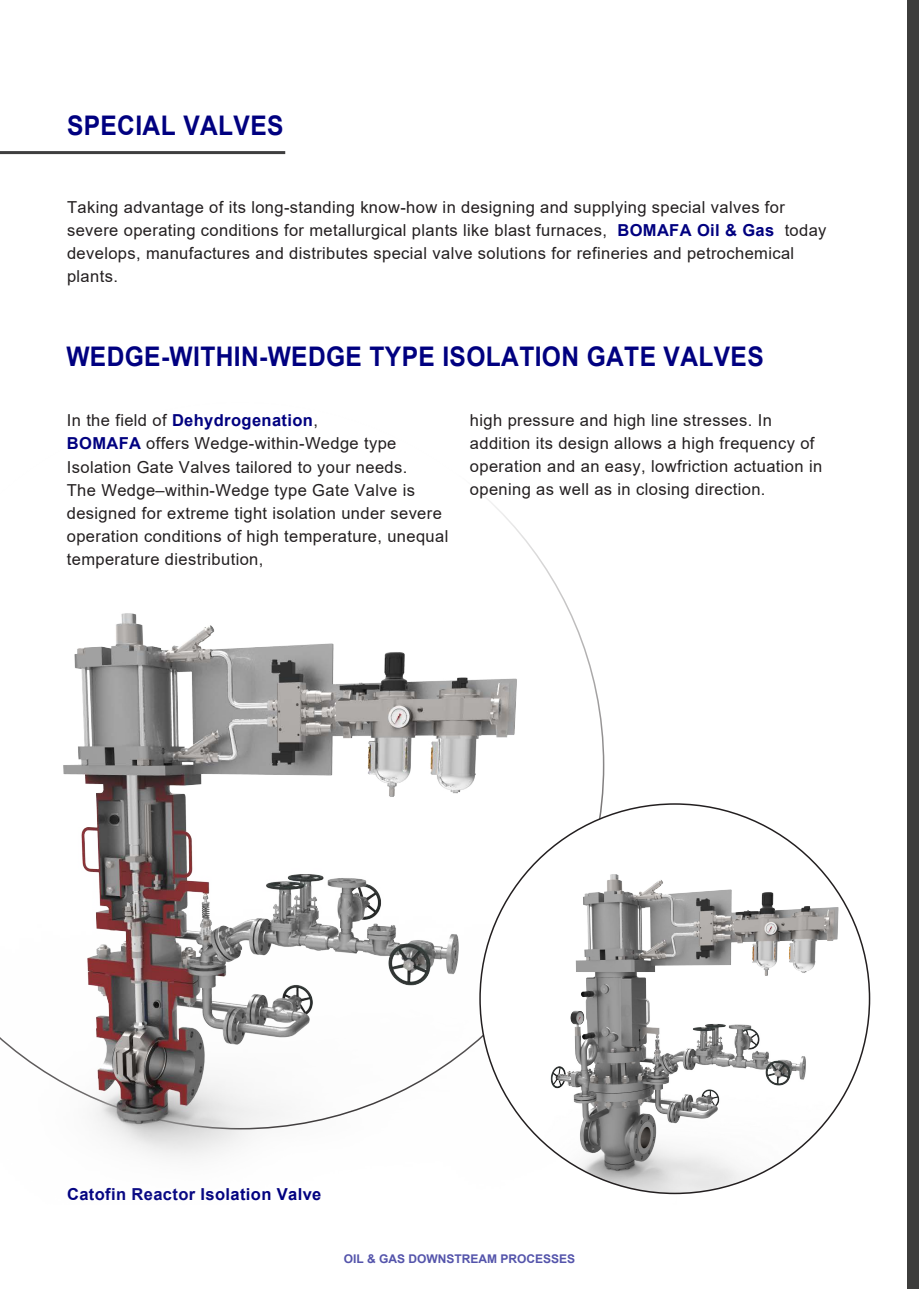
<style>
.page{position:relative;width:919px;height:1289px;background:#fff}
.page>*{position:absolute;margin:0;border:0;box-sizing:border-box;transform-origin:0 0}
.t1{font:700 27px "Arial";letter-spacing:.015em;color:#000080;scale:.91 1}
.t2{font:16.5px/23.1px "Arial";letter-spacing:.025em;color:#231f20}
.t3{font:700 16.5px "Arial";letter-spacing:.025em;color:#000080}
.t4{font:700 12px "Arial";color:#5454ab}
.s1{font-weight:700;color:#000080}
</style>
<div class="page">
<div style="left:907px;top:0;width:11px;height:1288px;background:#3d3d3c"></div>
<hr style="left:0;top:151px;width:285px;height:3px;background:#3e3e3f">
<img style="left:0;top:591px;width:676px;height:604px">
<div style="left:480px;top:804px;width:389px;height:389px;background:#fff;border-radius:50%"></div>
<img style="left:480px;top:855px;width:389px;height:338px">
<p class="t1" style="left:67px;top:107px;width:239px">SPECIAL VALVES</p>
<p class="t2" style="left:67px;top:195px;width:761px">Taking advantage of its long-standing know-how in designing and supplying special valves for severe operating conditions for metallurgical plants like blast furnaces, <span class="s1">BOMAFA Oil &amp; Gas</span> today develops, manufactures and distributes special valve solutions for refineries and petrochemical plants.</p>
<p class="t1" style="left:66px;top:337px;width:767px">WEDGE-WITHIN-WEDGE TYPE ISOLATION GATE VALVES</p>
<p class="t2" style="left:67px;top:409px;width:383px">In the field of <span class="s1">Dehydrogenation</span>,<br><span class="s1">BOMAFA</span> offers Wedge-within-Wedge type Isolation Gate Valves tailored to your needs.<br>The Wedge–within-Wedge type Gate Valve is designed for extreme tight isolation under severe operation conditions of high temperature, unequal temperature diestribution,</p>
<p class="t2" style="left:470px;top:408px;width:354px">high pressure and high line stresses. In addition its design allows a high frequency of operation and an easy, lowfriction actuation in opening as well as in closing direction.</p>
<p class="t3" style="left:67px;top:1182px;width:256px">Catofin Reactor Isolation Valve</p>
<p class="t4" style="left:344px;top:1250px;width:233px">OIL &amp; GAS DOWNSTREAM PROCESSES</p>
</div>
